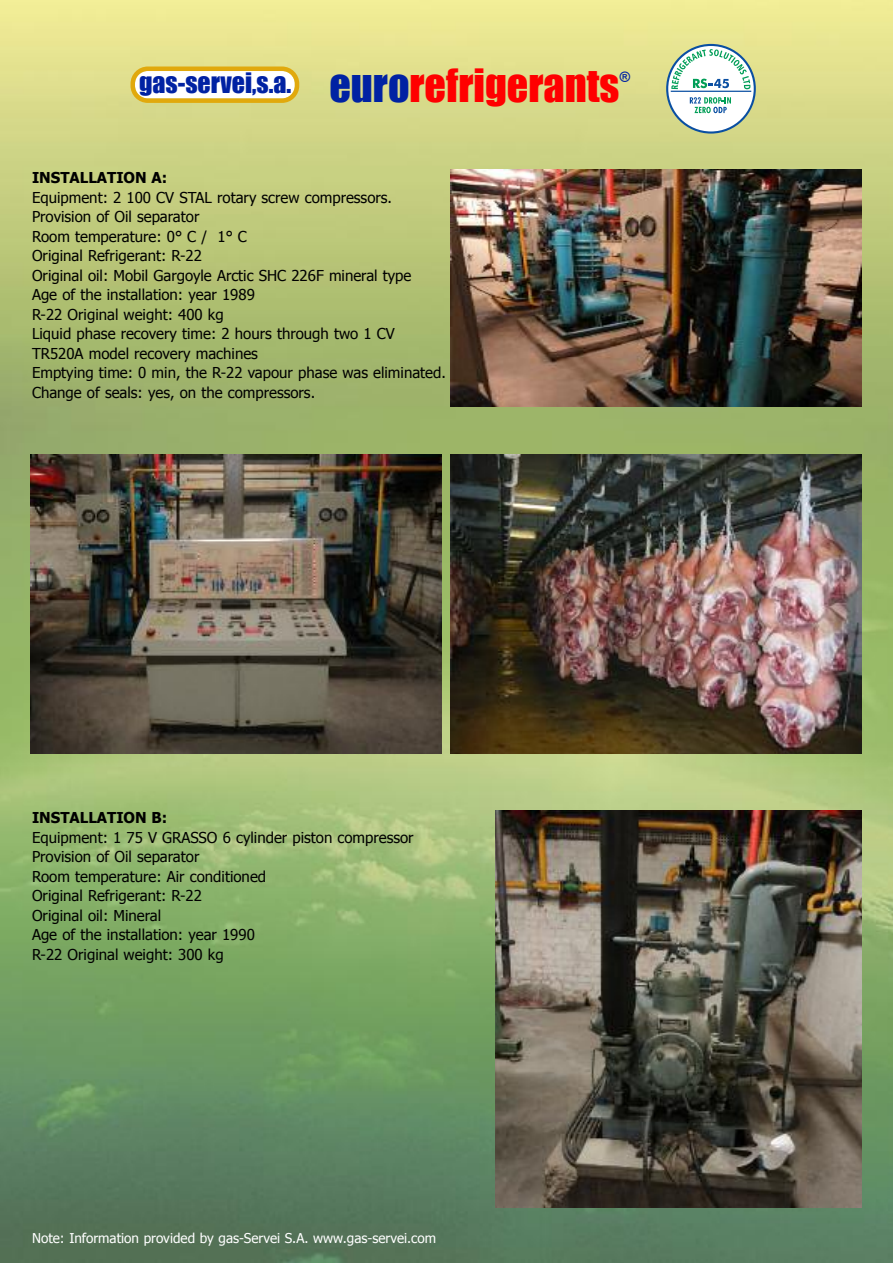
<style>
.page{position:relative;width:893px;height:1263px;background:#fff}
.page>*{position:absolute;margin:0;border:0;box-sizing:border-box;transform-origin:0 0}
.t1{font:42.15px "Impact";color:#f00}
.t2{font:25.95px "Impact";color:#0022a3}
.t3{font:15px/19.5px "Tahoma";color:#000}
.t4{font:700 15px "Tahoma";color:#000}
.t5{font:14.1px "Impact";color:#0022a3}
.t6{font:13.5px "Tahoma";color:#fff}
.s1{color:#0022a3}
</style>
<div class="page">
<img style="left:0;top:0;width:893px;height:1263px">
<img style="left:451px;top:169px;width:410px;height:237px">
<img style="left:451px;top:455px;width:411px;height:299px">
<img style="left:31px;top:455px;width:410px;height:299px">
<img style="left:495px;top:810px;width:367px;height:398px">
<svg style="left:666px;top:44px;width:90px;height:90px"></svg>
<svg style="left:130px;top:67px;width:169px;height:36px"></svg>
<h2 class="t2" style="left:139px;top:67px;width:154px">GAS-SERVEI,S.A.</h2>
<h1 class="t1" style="left:329px;top:59px;width:292px"><span class="s1">EURO</span>REFRIGERANTS</h1>
<p class="t5" style="left:619px;top:67px;width:13px">®</p>
<p class="t4" style="left:32px;top:168px;width:137px">INStALLAtIoN A:</p>
<p class="t3" style="left:32px;top:187px;width:415px">Equipment: 2 100 CV STAL rotary screw compressors.<br>Provision of Oil separator<br>Room temperature: 0° C / 1° C<br>Original Refrigerant: R-22<br>Original oil: Mobil Gargoyle Arctic SHC 226F mineral type<br>Age of the installation: year 1989<br>R-22 Original weight: 400 kg<br>Liquid phase recovery time: 2 hours through two 1 CV TR520A model recovery machines<br>Emptying time: 0 min, the R-22 vapour phase was eliminated.<br>Change of seals: yes, on the compressors.</p>
<p class="t4" style="left:32px;top:808px;width:137px">INStALLAtIoN B:</p>
<p class="t3" style="left:32px;top:827px;width:383px">Equipment: 1 75 V GRASSO 6 cylinder piston compressor<br>Provision of Oil separator<br>Room temperature: Air conditioned<br>Original Refrigerant: R-22<br>Original oil: Mineral<br>Age of the installation: year 1990<br>R-22 Original weight: 300 kg</p>
<p class="t6" style="left:32px;top:1229px;width:406px">Note: Information provided by gas-Servei S.A. www.gas-servei.com</p>
</div>
